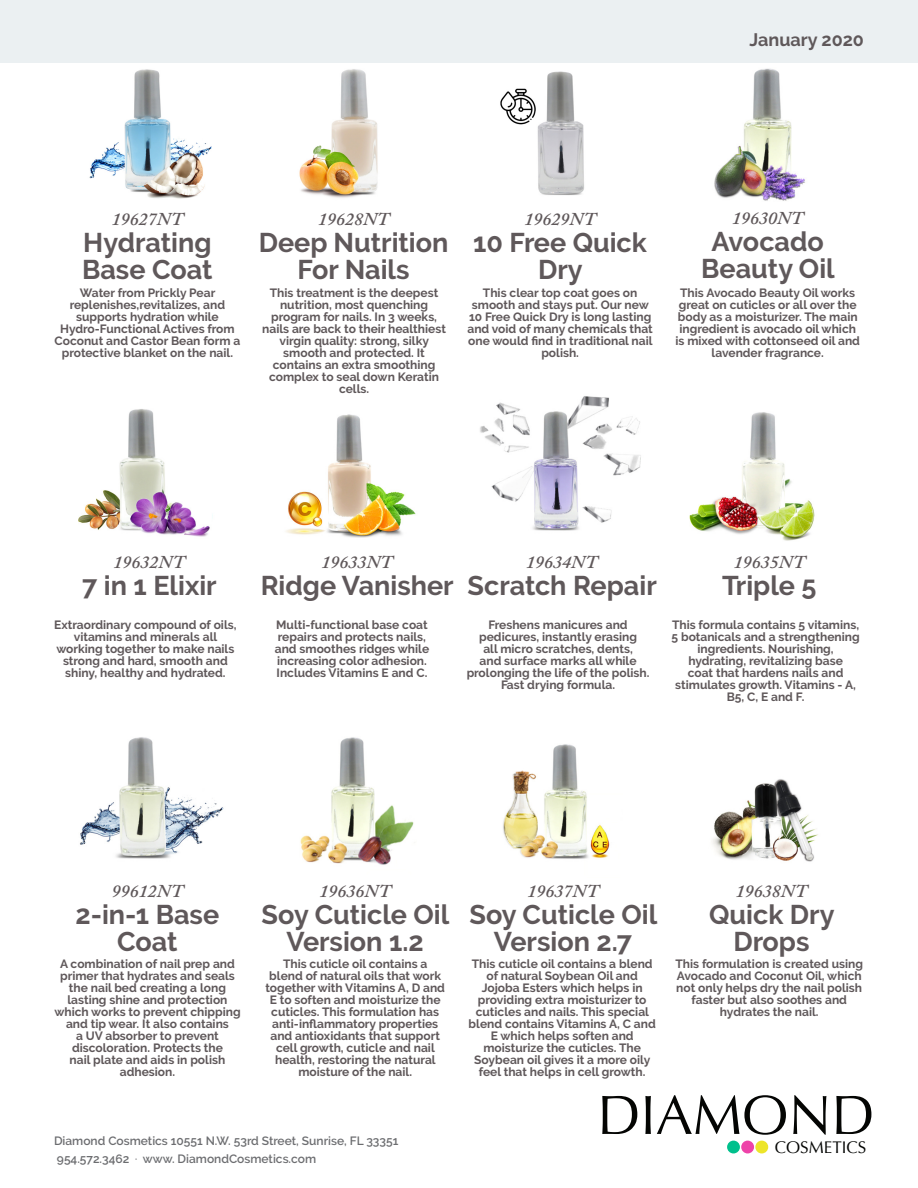
<style>
.page{position:relative;width:918px;height:1188px;background:#fff}
.page>*{position:absolute;margin:0;border:0;box-sizing:border-box;transform-origin:0 0}
.t1{font:55.5px "Optima";color:#040503}
.t2{font:700 27px/27px "Raleway";color:#5f585a;text-align:center}
.t3{font:italic 600 18px "Adobe Caslon Pro";color:#5f585a}
.t4{font:700 18px "Raleway";color:#5f585a}
.t5{font:16.95px "Optima";color:#040503}
.t6{font:700 12px/12px "Raleway";color:#5f585a;text-align:center}
.t7{font:600 12px/18px "Raleway";color:#6c6d70}
.s1{font-family:"Minion Pro";font-weight:400}
</style>
<div class="page">
<div style="left:0;top:0;width:918px;height:63px;background:#ebf0f2"></div>
<div style="left:727px;top:1141px;width:13px;height:12px;background:#00c08c;border-radius:50%"></div>
<div style="left:741px;top:1141px;width:13px;height:12px;background:#ee43a9;border-radius:50%"></div>
<div style="left:755px;top:1141px;width:13px;height:12px;background:#ede52a;border-radius:50%"></div>
<img style="left:714px;top:68px;width:91px;height:133px">
<img style="left:80px;top:737px;width:144px;height:122px">
<img style="left:300px;top:737px;width:114px;height:128px">
<img style="left:503px;top:744px;width:107px;height:115px">
<img style="left:712px;top:779px;width:106px;height:83px">
<img style="left:78px;top:409px;width:135px;height:128px">
<img style="left:286px;top:414px;width:130px;height:124px">
<img style="left:480px;top:396px;width:161px;height:135px">
<img style="left:689px;top:412px;width:126px;height:129px">
<img style="left:89px;top:69px;width:123px;height:130px">
<img style="left:299px;top:69px;width:79px;height:129px">
<img style="left:500px;top:71px;width:84px;height:124px">
<h3 class="t4" style="left:750px;top:29px;width:116px">January 2020</h3>
<p class="t3" style="left:112px;top:209px;width:73px">19627NT</p>
<p class="t2" style="left:82px;top:230px;width:132px;text-align:left">Hydrating<br>Base Coat</p>
<p class="t3" style="left:318px;top:209px;width:73px">19628NT</p>
<p class="t2" style="left:259px;top:230px;width:191px">Deep Nutrition</p>
<p class="t2" style="left:298px;top:257px;width:114px">For Nails</p>
<p class="t6" style="left:55px;top:287px;width:187px">Water from Prickly Pear replenishes,revitalizes, and supports hydration while<br>Hydro-Functional Actives from<br>Coconut and Castor Bean form a protective blanket on the nail.</p>
<p class="t6" style="left:270px;top:287px;width:170px">This treatment is the deepest</p>
<p class="t6" style="left:262px;top:299px;width:185px">nutrition, most quenching program for nails. In 3 weeks, nails are back to their healthiest virgin quality: strong, silky smooth and protected. It contains an extra smoothing complex to seal down Keratin cells.</p>
<p class="t3" style="left:525px;top:209px;width:73px">19629NT</p>
<p class="t2" style="left:473px;top:230px;width:175px">10 Free Quick<br>Dry</p>
<p class="t3" style="left:732px;top:207px;width:73px">19630NT</p>
<p class="t2" style="left:701px;top:228px;width:135px">Avocado<br>Beauty Oil</p>
<p class="t6" style="left:468px;top:287px;width:187px">This clear top coat goes on smooth and stays put. Our new<br>10 Free Quick Dry is long lasting and void of many chemicals that one would find in traditional nail polish.</p>
<p class="t6" style="left:678px;top:287px;width:181px;text-align:left">This Avocado Beauty Oil works great on cuticles or all over the body as a moisturizer. The main</p>
<p class="t6" style="left:675px;top:323px;width:186px">ingredient is avocado oil which is mixed with cottonseed oil and lavender fragrance.</p>
<p class="t3" style="left:114px;top:551px;width:73px">19632NT</p>
<p class="t2" style="left:82px;top:572px;width:136px">7 in 1 Elixir</p>
<p class="t3" style="left:321px;top:551px;width:73px">19633NT</p>
<p class="t2" style="left:261px;top:572px;width:194px">Ridge Vanisher</p>
<p class="t3" style="left:526px;top:551px;width:73px">19634NT</p>
<p class="t2" style="left:468px;top:572px;width:191px">Scratch Repair</p>
<p class="t3" style="left:734px;top:551px;width:73px">19635NT</p>
<p class="t2" style="left:722px;top:572px;width:96px">Triple 5</p>
<p class="t6" style="left:54px;top:619px;width:184px">Extraordinary compound of oils,</p>
<p class="t6" style="left:56px;top:631px;width:180px">vitamins and minerals all working together to make nails strong and hard, smooth and shiny, healthy and hydrated.</p>
<p class="t6" style="left:275px;top:619px;width:156px;text-align:left">Multi-functional base coat repairs and protects nails, and smoothes ridges while increasing color adhesion.<br>Includes Vitamins E and C.</p>
<p class="t6" style="left:467px;top:619px;width:184px">Freshens manicures and pedicures, instantly erasing<br>all micro scratches, dents,<br>and surface marks all while prolonging the life of the polish.</p>
<p class="t6" style="left:501px;top:679px;width:116px">Fast drying formula.</p>
<p class="t6" style="left:672px;top:619px;width:190px">This formula contains 5 vitamins,<br>5 botanicals and a strengthening ingredients. Nourishing,</p>
<p class="t6" style="left:675px;top:655px;width:182px">hydrating, revitalizing base coat that hardens nails and stimulates growth. Vitamins - A,<br>B5, C, E and F.</p>
<p class="t3" style="left:112px;top:880px;width:73px">99612NT</p>
<p class="t2" style="left:76px;top:901px;width:145px">2-in-1 Base<br>Coat</p>
<p class="t6" style="left:60px;top:958px;width:176px">A combination of nail prep and</p>
<p class="t6" style="left:54px;top:970px;width:188px">primer that hydrates and seals the nail bed creating a long lasting shine and protection which works to prevent chipping and tip wear. It also contains<br>a UV absorber to prevent discoloration. Protects the<br>nail plate and aids in polish adhesion.</p>
<p class="t3" style="left:320px;top:880px;width:73px">19636NT</p>
<p class="t2" style="left:262px;top:901px;width:189px">Soy Cuticle Oil</p>
<p class="t2" style="left:287px;top:928px;width:139px">Version 1.2</p>
<p class="t6" style="left:265px;top:958px;width:181px">This cuticle oil contains a blend of natural oils that work together with Vitamins A, D and<br>E to soften and moisturize the cuticles. This formulation has anti-inflammatory properties and antioxidants that support cell growth, cuticle and nail health, restoring the natural</p>
<p class="t6" style="left:298px;top:1066px;width:115px">moisture of the nail.</p>
<p class="t3" style="left:527px;top:880px;width:73px">19637NT</p>
<p class="t2" style="left:470px;top:901px;width:189px">Soy Cuticle Oil</p>
<p class="t2" style="left:494px;top:928px;width:140px">Version 2.7</p>
<p class="t6" style="left:469px;top:958px;width:189px">This cuticle oil contains a blend of natural Soybean Oil and<br>Jojoba Esters which helps in providing extra moisturizer to cuticles and nails. This special blend contains Vitamins A, C and<br>E which helps soften and</p>
<p class="t6" style="left:474px;top:1042px;width:178px">moisturize the cuticles. The<br>Soybean oil gives it a more oily feel that helps in cell growth.</p>
<p class="t3" style="left:736px;top:880px;width:73px">19638NT</p>
<p class="t2" style="left:709px;top:901px;width:127px">Quick Dry<br>Drops</p>
<p class="t6" style="left:675px;top:958px;width:189px">This formulation is created using</p>
<p class="t6" style="left:677px;top:970px;width:186px">Avocado and Coconut Oil, which</p>
<p class="t6" style="left:676px;top:982px;width:187px">not only helps dry the nail polish</p>
<p class="t6" style="left:691px;top:994px;width:157px">faster but also soothes and</p>
<p class="t6" style="left:720px;top:1006px;width:100px">hydrates the nail.</p>
<p class="t7" style="left:54px;top:1132px;width:346px">Diamond Cosmetics 10551 N.W. 53rd Street, Sunrise, FL 33351<br>954.572.3462 <span class="s1">.</span> www. DiamondCosmetics.com</p>
<h1 class="t1" style="left:597px;top:1083px;width:279px">DIAMOND</h1>
<h3 class="t5" style="left:775px;top:1138px;width:93px">COSMETICS</h3>
</div>
